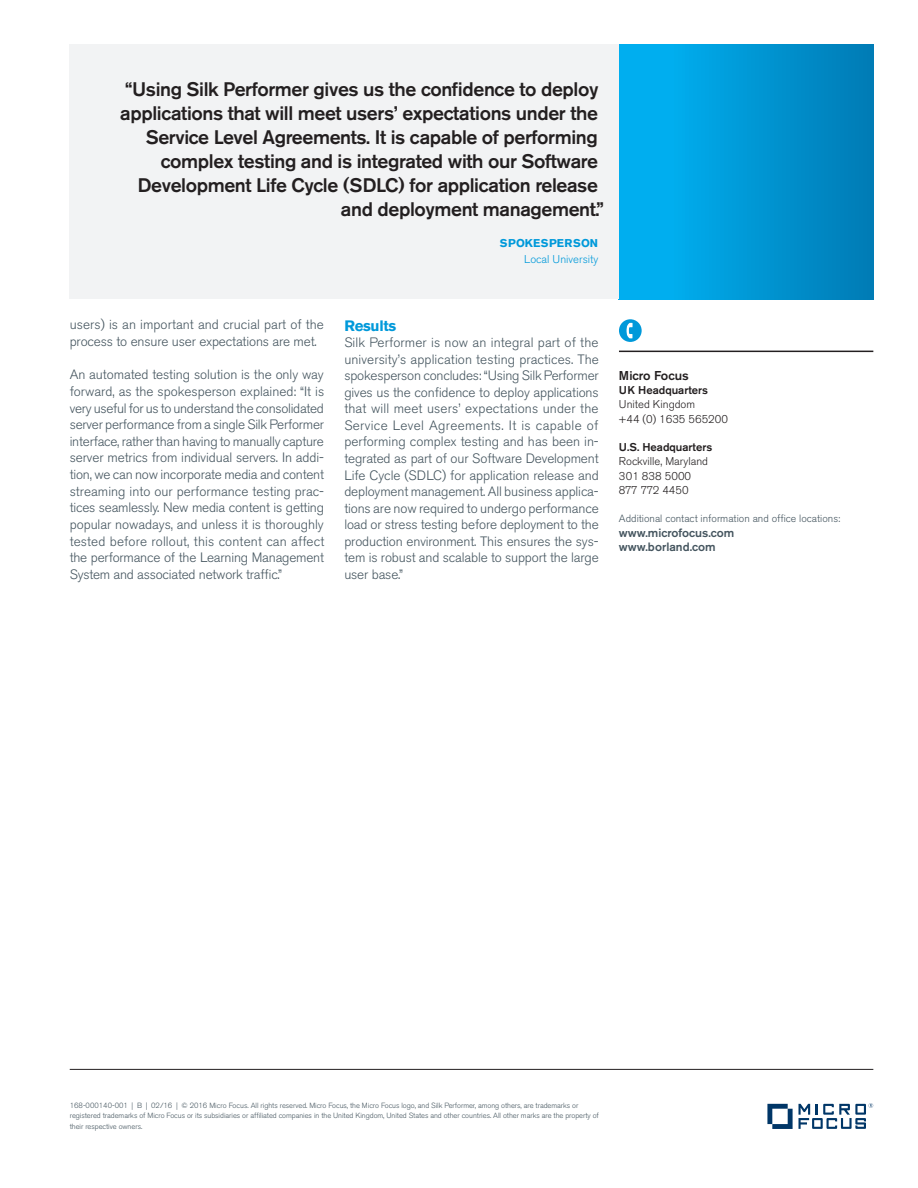
<style>
.page{position:relative;width:918px;height:1188px;background:#fff}
.page>*{position:absolute;margin:0;border:0;box-sizing:border-box;transform-origin:0 0}
.Black_quote_text__pg{font:500 19.5px/24px "Akzidenz Grotesk BE";letter-spacing:-.02em;color:#231f20;text-align:right}
.Blue_body_text_heads{font:700 15px "Akzidenz Grotesk BE";letter-spacing:-.02em;color:#0099da}
.Grey_body_text{font:300 13.5px/16.5px "Akzidenz Grotesk BE";letter-spacing:-.01em;color:#45555f;text-align:justify}
.caption_7_9_5_bold{font:500 12.75px "Akzidenz Grotesk BE";color:#231f20}
.caption_7_9_5{font:500 12px "Akzidenz Grotesk BE";color:#45555f}
.caption_7_9_5-2{font:300 11.25px "Akzidenz Grotesk BE";color:#231f20}
.caption_7_9_5-3{font:500 11.25px "Akzidenz Grotesk BE";color:#231f20}
.Quote_attribution_Na{font:300 11.25px "Akzidenz Grotesk BE";color:#0099da}
.Quote_attribution_Na-2{font:700 11.25px "Akzidenz Grotesk BE";letter-spacing:.02em;color:#0099da}
.caption_7_9_5-4{font:300 11.25px "Akzidenz Grotesk BE";letter-spacing:-.04em;color:#231f20}
.caption_7_9_5-5{font:300 10.5px "Akzidenz Grotesk BE";color:#45555f}
.Legal_text__bottom_o{font:300 7.5px/10.5px "Akzidenz Grotesk BE";letter-spacing:-.005em;color:#45555f}
</style>
<div class="page">
<hr style="left:619px;top:351px;width:254px;height:1px;background:#231f20">
<div style="left:619px;top:319px;width:23px;height:23px;background:#0099da;border-radius:50%"></div>
<svg style="left:627px;top:323px;width:6px;height:15px"></svg>
<div style="left:619px;top:45px;width:254px;height:254px;background:linear-gradient(to right,#00b6f8,#007cb6)"></div>
<div style="left:70px;top:45px;width:549px;height:254px;background:#f2f3f4"></div>
<hr style="left:70px;top:1069px;width:803px;height:1px;background:#231f20">
<svg style="left:767px;top:1104px;width:26px;height:25px"></svg>
<svg style="left:799px;top:1103px;width:74px;height:26px"></svg>
<p class="Black_quote_text__pg" style="left:120px;top:77px;width:480px">“Using Silk Performer gives us the confidence to deploy applications that will meet users’ expectations under the Service Level Agreements. It is capable of performing complex testing and is integrated with our Software Development Life Cycle (SDLC) for application release</p>
<p class="Black_quote_text__pg" style="left:341px;top:197px;width:264px">and deployment management.”</p>
<p class="Quote_attribution_Na-2" style="left:500px;top:236px;width:100px">SPOKESPERSON</p>
<p class="Quote_attribution_Na" style="left:524px;top:253px;width:76px">Local University</p>
<p class="Grey_body_text" style="left:70px;top:317px;width:256px">users) is an important and crucial part of the process to ensure user expectations are met.</p>
<p class="Grey_body_text" style="left:70px;top:367px;width:256px">An automated testing solution is the only way forward, as the spokesperson explained: “It is very useful for us to understand the consolidated server performance from a single Silk Performer interface, rather than having to manually capture server metrics from individual servers. In addi&shy;tion, we can now incorporate media and content streaming into our performance testing prac&shy;tices seamlessly. New media content is getting popular nowadays, and unless it is thoroughly tested before rollout, this content can affect the performance of the Learning Management System and associated network traffic.”</p>
<p class="Blue_body_text_heads" style="left:344px;top:317px;width:53px">Results</p>
<p class="Grey_body_text" style="left:344px;top:334px;width:256px">Silk Performer is now an integral part of the university’s application testing practices. The spokesperson concludes: “Using Silk Performer gives us the confidence to deploy applications that will meet users’ expectations under the Service Level Agreements. It is capable of performing complex testing and has been in&shy;tegrated as part of our Software Development Life Cycle (SDLC) for application release and deployment management. All business applica&shy;tions are now required to undergo performance load or stress testing before deployment to the production environment. This ensures the sys&shy;tem is robust and scalable to support the large user base.”</p>
<p class="caption_7_9_5_bold" style="left:619px;top:368px;width:71px">Micro Focus</p>
<p class="caption_7_9_5-3" style="left:619px;top:383px;width:91px">UK Headquarters</p>
<p class="caption_7_9_5-2" style="left:619px;top:398px;width:78px">United Kingdom</p>
<p class="caption_7_9_5-2" style="left:619px;top:412px;width:110px">+44 (0) 1635 565200</p>
<p class="caption_7_9_5-3" style="left:619px;top:440px;width:95px">U.S. Headquarters</p>
<p class="caption_7_9_5-2" style="left:619px;top:455px;width:91px">Rockville, Maryland</p>
<p class="caption_7_9_5-2" style="left:619px;top:469px;width:74px">301 838 5000</p>
<p class="caption_7_9_5-4" style="left:619px;top:484px;width:71px">877 772 4450</p>
<p class="caption_7_9_5-5" style="left:619px;top:513px;width:223px">Additional contact information and office locations:</p>
<p class="caption_7_9_5" style="left:619px;top:525px;width:117px">www.microfocus.com</p>
<p class="caption_7_9_5" style="left:619px;top:539px;width:98px">www.borland.com</p>
<p class="Legal_text__bottom_o" style="left:70px;top:1100px;width:531px">168-000140-001 | B | 02/16 | © 2016 Micro Focus. All rights reserved. Micro Focus, the Micro Focus logo, and Silk Performer, among others, are trademarks or registered trademarks of Micro Focus or its subsidiaries or affiliated companies in the United Kingdom, United States and other countries. All other marks are the property of their respective owners.</p>
</div>
